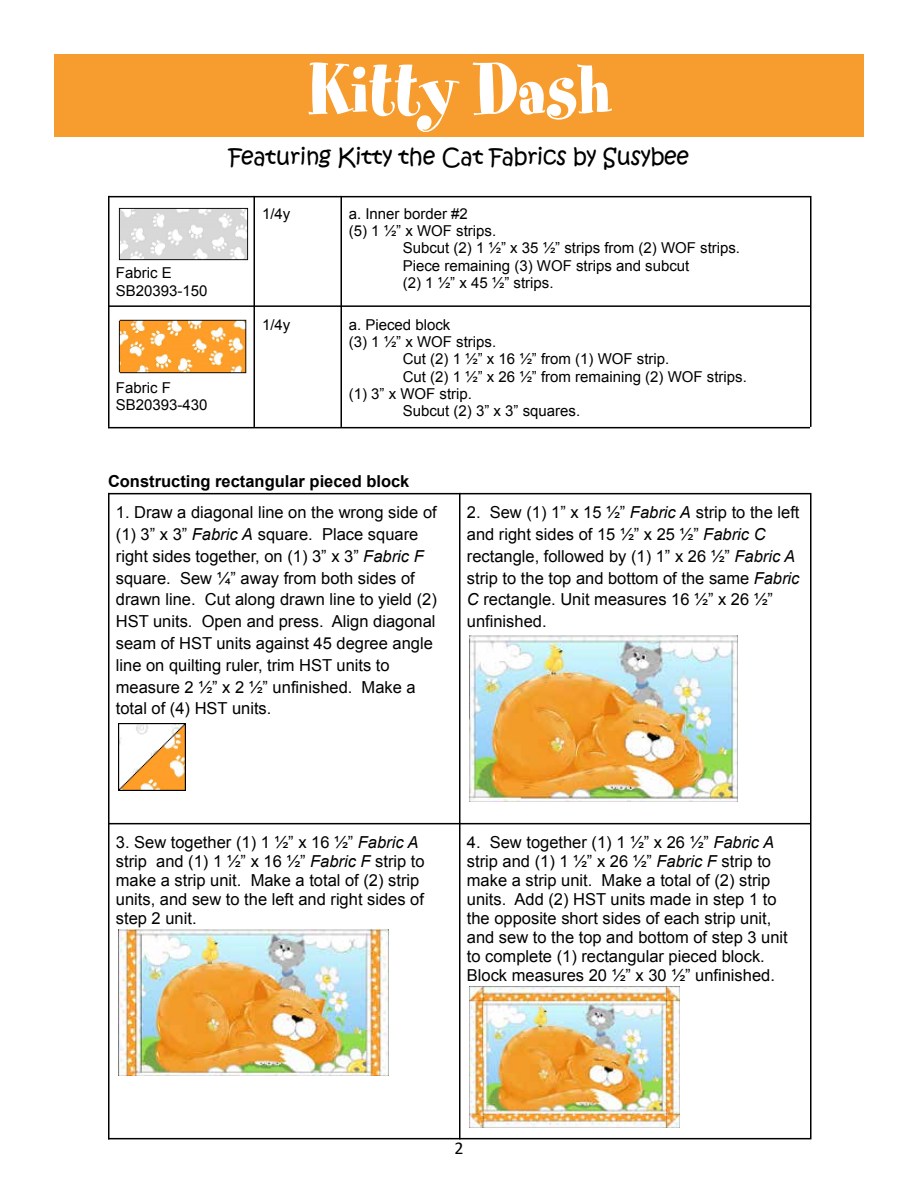
<style>
.page{position:relative;width:918px;height:1188px;background:#fff}
.page>*{position:absolute;margin:0;border:0;box-sizing:border-box;transform-origin:0 0}
.t1{font:82.5px "Spumoni";color:#fff}
.t2{font:22.5px "Kristen ITC";letter-spacing:-.01em;color:#000}
.t3{font:18px "Calibri";color:#000}
.t4{font:16.5px/21.8px "Arial";color:#000}
.t5{font:700 16.5px "Arial";color:#000}
.t6{font:15px/17.2px "Arial";color:#000}
.s1{font-style:italic}
</style>
<div class="page">
<hr style="left:108px;top:196px;width:2px;height:231px;background:#000">
<hr style="left:254px;top:196px;width:1px;height:231px;background:#000">
<hr style="left:340px;top:196px;width:2px;height:231px;background:#000">
<hr style="left:810px;top:196px;width:2px;height:231px;background:#000">
<hr style="left:108px;top:196px;width:702px;height:1px;background:#000">
<hr style="left:108px;top:305px;width:702px;height:2px;background:#000">
<hr style="left:108px;top:427px;width:702px;height:1px;background:#000">
<hr style="left:108px;top:493px;width:2px;height:646px;background:#000">
<hr style="left:459px;top:493px;width:1px;height:646px;background:#000">
<hr style="left:810px;top:493px;width:2px;height:646px;background:#000">
<hr style="left:108px;top:493px;width:702px;height:1px;background:#000">
<hr style="left:108px;top:823px;width:702px;height:1px;background:#000">
<hr style="left:108px;top:1138px;width:702px;height:1px;background:#000">
<img style="left:118px;top:207px;width:131px;height:54px">
<img style="left:118px;top:319px;width:129px;height:55px">
<img style="left:118px;top:723px;width:68px;height:68px">
<img style="left:469px;top:636px;width:269px;height:165px">
<img style="left:118px;top:930px;width:270px;height:145px">
<img style="left:469px;top:987px;width:211px;height:140px">
<div style="left:54px;top:54px;width:810px;height:82px;background:#f79c2f"></div>
<p class="t6" style="left:116px;top:265px;width:93px">Fabric E<br>SB20393-150</p>
<p class="t6" style="left:116px;top:379px;width:93px">Fabric F<br>SB20393-430</p>
<h1 class="t1" style="left:308px;top:48px;width:304px">Kitty Dash</h1>
<h2 class="t2" style="left:229px;top:142px;width:462px">Featuring Kitty the Cat Fabrics by Susybee</h2>
<p class="t6" style="left:262px;top:205px;width:30px">1/4y</p>
<p class="t6" style="left:349px;top:205px;width:121px">a. Inner border #2</p>
<p class="t6" style="left:349px;top:223px;width:149px">(5) 1 ½” x WOF strips.</p>
<p class="t6" style="left:403px;top:240px;width:339px">Subcut (2) 1 ½” x 35 ½” strips from (2) WOF strips.</p>
<p class="t6" style="left:403px;top:257px;width:288px">Piece remaining (3) WOF strips and subcut</p>
<p class="t6" style="left:403px;top:274px;width:152px">(2) 1 ½” x 45 ½” strips.</p>
<p class="t6" style="left:262px;top:316px;width:30px">1/4y</p>
<p class="t6" style="left:349px;top:316px;width:103px">a. Pieced block</p>
<p class="t6" style="left:349px;top:333px;width:149px">(3) 1 ½” x WOF strips.</p>
<p class="t6" style="left:403px;top:351px;width:268px">Cut (2) 1 ½” x 16 ½” from (1) WOF strip.</p>
<p class="t6" style="left:403px;top:368px;width:346px">Cut (2) 1 ½” x 26 ½” from remaining (2) WOF strips.</p>
<p class="t6" style="left:349px;top:385px;width:125px">(1) 3” x WOF strip.</p>
<p class="t6" style="left:403px;top:402px;width:179px">Subcut (2) 3” x 3” squares.</p>
<p class="t5" style="left:108px;top:471px;width:303px">Constructing rectangular pieced block</p>
<p class="t4" style="left:116px;top:502px;width:322px">1. Draw a diagonal line on the wrong side of (1) 3” x 3” <span class="s1">Fabric A</span> square. Place square right sides together, on (1) 3” x 3” <span class="s1">Fabric F </span>square. Sew ¼” away from both sides of drawn line. Cut along drawn line to yield (2)<br>HST units. Open and press. Align diagonal seam of HST units against 45 degree angle line on quilting ruler, trim HST units to measure 2 ½” x 2 ½” unfinished. Make a total of (4) HST units.</p>
<p class="t4" style="left:467px;top:502px;width:334px">2. Sew (1) 1” x 15 ½” <span class="s1">Fabric A</span> strip to the left and right sides of 15 ½” x 25 ½” <span class="s1">Fabric C </span>rectangle, followed by (1) 1” x 26 ½” <span class="s1">Fabric A </span>strip to the top and bottom of the same <span class="s1">Fabric C</span> rectangle. Unit measures 16 ½” x 26 ½” unfinished.</p>
<p class="t4" style="left:116px;top:833px;width:310px;line-height:19px">3. Sew together (1) 1 ½” x 16 ½” <span class="s1">Fabric A </span>strip and (1) 1 ½” x 16 ½” <span class="s1">Fabric F</span> strip to make a strip unit. Make a total of (2) strip units, and sew to the left and right sides of step 2 unit.</p>
<p class="t4" style="left:467px;top:833px;width:323px;line-height:19px">4. Sew together (1) 1 ½” x 26 ½” <span class="s1">Fabric A </span>strip and (1) 1 ½” x 26 ½” <span class="s1">Fabric F</span> strip to make a strip unit. Make a total of (2) strip units. Add (2) HST units made in step 1 to the opposite short sides of each strip unit, and sew to the top and bottom of step 3 unit to complete (1) rectangular pieced block.<br>Block measures 20 ½” x 30 ½” unfinished.</p>
<p class="t3" style="left:454px;top:1136px;width:11px">2</p>
</div>
